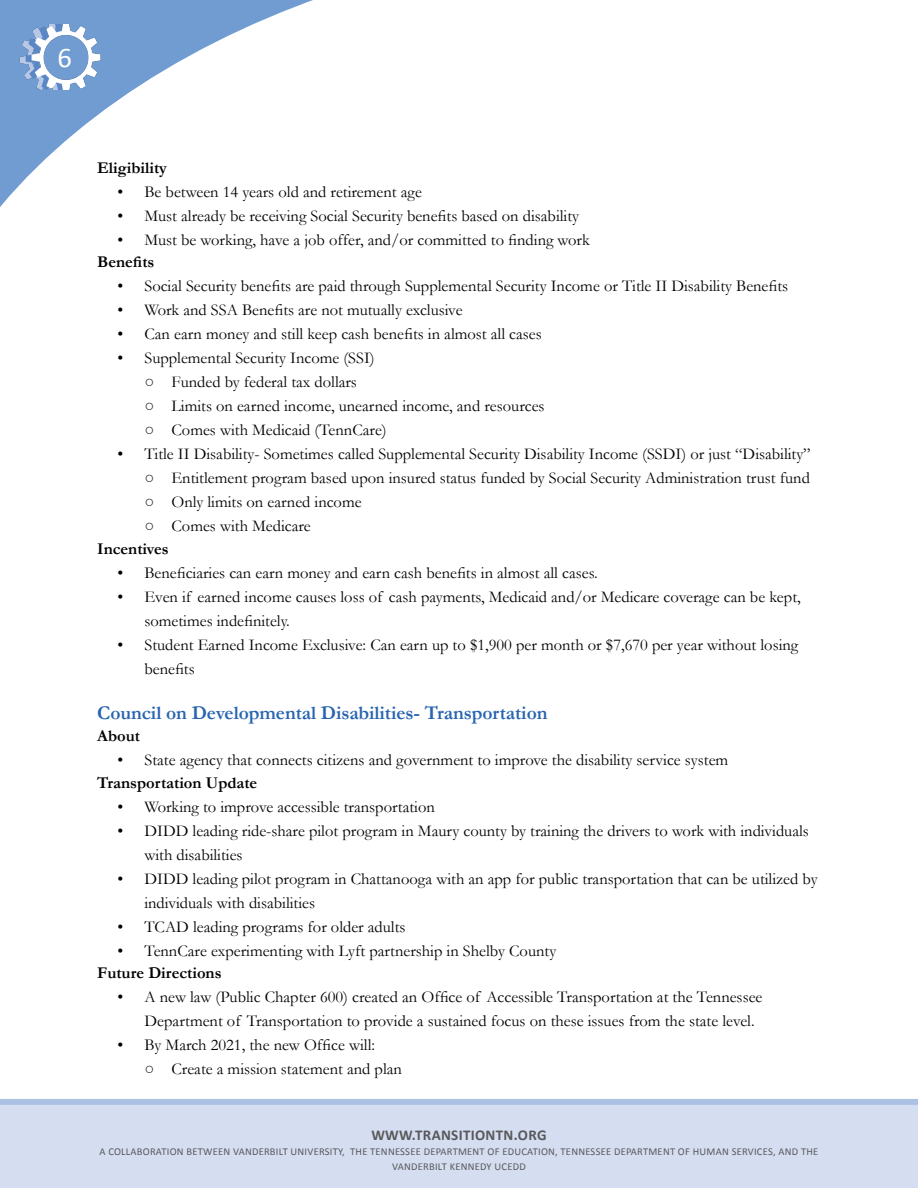
<style>
.page{position:relative;width:918px;height:1188px;background:#fff}
.page>*{position:absolute;margin:0;border:0;box-sizing:border-box;transform-origin:0 0}
.t1{font:28.5px "Calibri";color:#fff}
.Subheader{font:700 19.5px "Garamond";letter-spacing:-.005em;color:#2864b0}
.t2{font:16.5px/24px "Garamond";color:#000}
.Sub-subheader{font:700 16.5px "Garamond";color:#000}
.t3{font:700 15px "Calibri";letter-spacing:.02em;color:#58595b}
.t4{font:10.5px/15px "Calibri";letter-spacing:.02em;color:#58595b;text-align:center}
</style>
<div class="page">
<div style="left:0;top:1099px;width:918px;height:89px;background:#d5def1"></div>
<svg style="left:0;top:0;width:313px;height:207px"></svg>
<img style="left:17px;top:25px;width:87px;height:65px">
<h1 class="t1" style="left:57px;top:40px;width:16px">6</h1>
<p class="Sub-subheader" style="left:97px;top:156px;width:71px">Eligibility</p>
<p class="t2" style="left:117px;top:179px;width:306px">• Be between 14 years old and retirement age</p>
<p class="t2" style="left:117px;top:203px;width:463px">• Must already be receiving Social Security benefits based on disability</p>
<p class="t2" style="left:117px;top:227px;width:474px">• Must be working, have a job offer, and/or committed to finding work</p>
<p class="Sub-subheader" style="left:97px;top:251px;width:59px">Benefits</p>
<p class="t2" style="left:117px;top:274px;width:672px">• Social Security benefits are paid through Supplemental Security Income or Title II Disability Benefits</p>
<p class="t2" style="left:117px;top:298px;width:347px">• Work and SSA Benefits are not mutually exclusive</p>
<p class="t2" style="left:117px;top:322px;width:426px">• Can earn money and still keep cash benefits in almost all cases</p>
<p class="t2" style="left:117px;top:346px;width:259px">• Supplemental Security Income (SSI)</p>
<p class="t2" style="left:144px;top:370px;width:214px">○ Funded by federal tax dollars</p>
<p class="t2" style="left:144px;top:394px;width:402px">○ Limits on earned income, unearned income, and resources</p>
<p class="t2" style="left:144px;top:418px;width:244px">○ Comes with Medicaid (TennCare)</p>
<p class="t2" style="left:117px;top:442px;width:695px">• Title II Disability- Sometimes called Supplemental Security Disability Income (SSDI) or just “Disability”</p>
<p class="t2" style="left:144px;top:466px;width:667px">○ Entitlement program based upon insured status funded by Social Security Administration trust fund</p>
<p class="t2" style="left:144px;top:490px;width:219px">○ Only limits on earned income</p>
<p class="t2" style="left:144px;top:514px;width:168px">○ Comes with Medicare</p>
<p class="Sub-subheader" style="left:97px;top:537px;width:73px">Incentives</p>
<p class="t2" style="left:117px;top:560px;width:482px">• Beneficiaries can earn money and earn cash benefits in almost all cases.</p>
<p class="t2" style="left:144px;top:584px;width:658px;text-indent:-27px">• Even if earned income causes loss of cash payments, Medicaid and/or Medicare coverage can be kept, sometimes indefinitely.</p>
<p class="t2" style="left:144px;top:632px;width:655px;text-indent:-27px">• Student Earned Income Exclusive: Can earn up to $1,900 per month or $7,670 per year without losing benefits</p>
<p class="Subheader" style="left:97px;top:699px;width:452px">Council on Developmental Disabilities- Transportation</p>
<p class="Sub-subheader" style="left:97px;top:725px;width:44px">About</p>
<p class="t2" style="left:117px;top:748px;width:612px">• State agency that connects citizens and government to improve the disability service system</p>
<p class="Sub-subheader" style="left:97px;top:771px;width:162px">Transportation Update</p>
<p class="t2" style="left:117px;top:794px;width:319px">• Working to improve accessible transportation</p>
<p class="t2" style="left:144px;top:818px;width:666px;text-indent:-27px">• DIDD leading ride-share pilot program in Maury county by training the drivers to work with individuals with disabilities</p>
<p class="t2" style="left:144px;top:866px;width:675px;text-indent:-27px">• DIDD leading pilot program in Chattanooga with an app for public transportation that can be utilized by individuals with disabilities</p>
<p class="t2" style="left:117px;top:914px;width:290px">• TCAD leading programs for older adults</p>
<p class="t2" style="left:117px;top:938px;width:440px">• TennCare experimenting with Lyft partnership in Shelby County</p>
<p class="Sub-subheader" style="left:97px;top:962px;width:126px">Future Directions</p>
<p class="t2" style="left:144px;top:985px;width:620px;text-indent:-27px">• A new law (Public Chapter 600) created an Office of Accessible Transportation at the Tennessee<br>Department of Transportation to provide a sustained focus on these issues from the state level.</p>
<p class="t2" style="left:117px;top:1033px;width:259px">• By March 2021, the new Office will:</p>
<p class="t2" style="left:144px;top:1057px;width:259px">○ Create a mission statement and plan</p>
<p class="t3" style="left:371px;top:1126px;width:177px">WWW.TRANSITIONTN.ORG</p>
<p class="t4" style="left:99px;top:1144px;width:720px">A COLLABORATION BETWEEN VANDERBILT UNIVERSITY, THE TENNESSEE DEPARTMENT OF EDUCATION, TENNESSEE DEPARTMENT OF HUMAN SERVICES, AND THE<br>VANDERBILT KENNEDY UCEDD</p>
</div>
